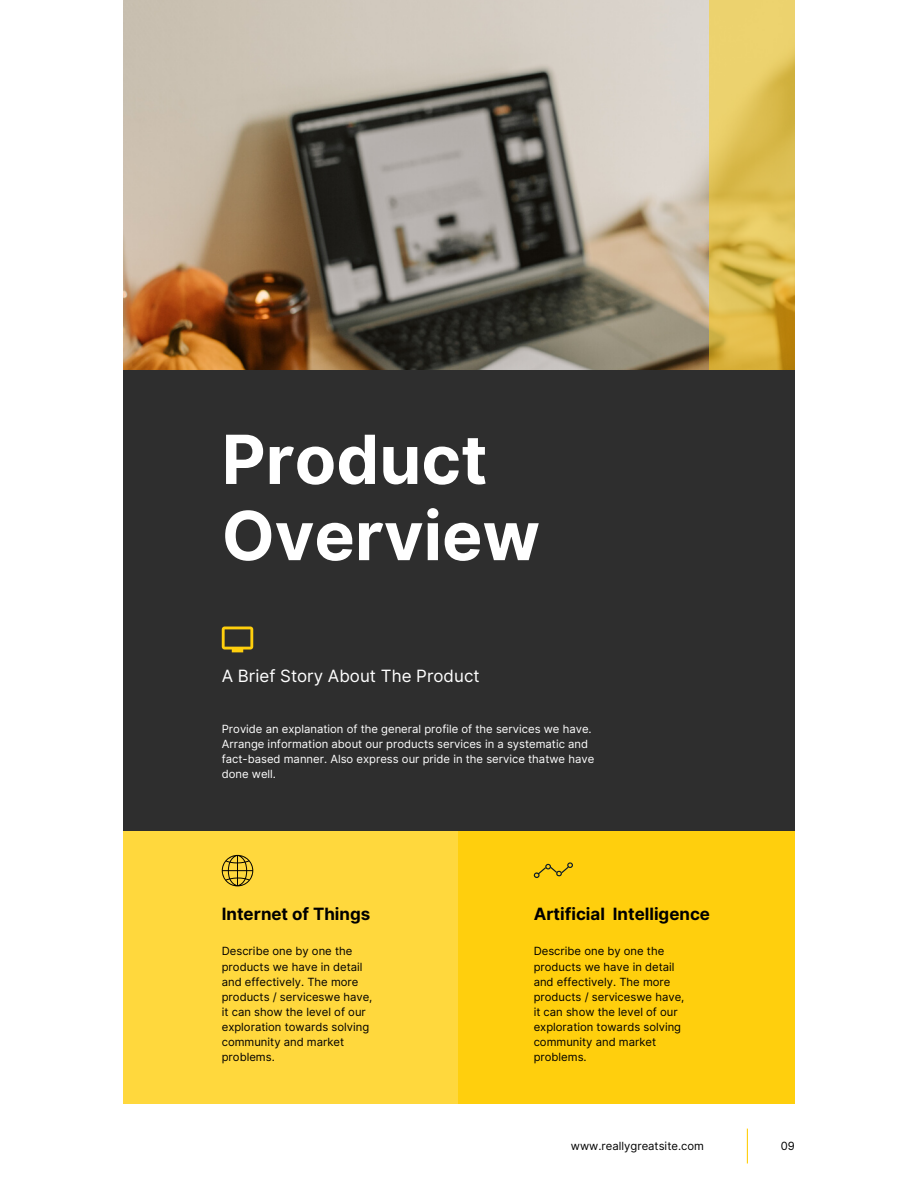
<style>
.page{position:relative;width:918px;height:1188px;background:#fff}
.page>*{position:absolute;margin:0;border:0;box-sizing:border-box;transform-origin:0 0}
.t1{font:700 67.8px "Inter";color:#fff}
.t2{font:700 16.95px "Inter";color:#000}
.t3{font:16.95px "Inter";color:#fff}
.t4{font:11.25px "Inter";color:#000}
.t5{font:11.25px "Inter";color:#fff}
</style>
<div class="page">
<div style="left:123px;top:831px;width:336px;height:273px;background:#ffd83d"></div>
<div style="left:123px;top:369px;width:672px;height:462px;background:#2e2e2e"></div>
<div style="left:459px;top:831px;width:336px;height:273px;background:#ffcf0d"></div>
<svg style="left:222px;top:627px;width:31px;height:25px"></svg>
<img style="left:123px;top:0;width:672px;height:370px">
<svg style="left:534px;top:862px;width:39px;height:16px"></svg>
<svg style="left:222px;top:855px;width:31px;height:31px"></svg>
<hr style="left:747px;top:1129px;width:1px;height:34px;background:#ffcf0d">
<svg style="left:709px;top:0;width:86px;height:369px;background:#dfbf54"></svg>
<p class="t1" style="left:222px;top:419px;width:267px">Product</p>
<p class="t1" style="left:222px;top:495px;width:320px">Overview</p>
<p class="t3" style="left:222px;top:666px;width:259px">A Brief Story About The Product</p>
<p class="t5" style="left:222px;top:722px;width:371px">Provide an explanation of the general profile of the services we have.</p>
<p class="t5" style="left:222px;top:737px;width:368px">Arrange information about our products services in a systematic and</p>
<p class="t5" style="left:222px;top:752px;width:374px">fact-based manner. Also express our pride in the service thatwe have</p>
<p class="t5" style="left:222px;top:767px;width:56px">done well.</p>
<p class="t2" style="left:222px;top:904px;width:150px">Internet of Things</p>
<p class="t4" style="left:222px;top:945px;width:132px">Describe one by one the</p>
<p class="t4" style="left:222px;top:960px;width:142px">products we have in detail</p>
<p class="t4" style="left:222px;top:975px;width:138px">and effectively. The more</p>
<p class="t4" style="left:222px;top:990px;width:152px">products / serviceswe have,</p>
<p class="t4" style="left:222px;top:1005px;width:146px">it can show the level of our</p>
<p class="t4" style="left:222px;top:1020px;width:149px">exploration towards solving</p>
<p class="t4" style="left:222px;top:1035px;width:124px">community and market</p>
<p class="t4" style="left:222px;top:1050px;width:55px">problems.</p>
<p class="t2" style="left:534px;top:904px;width:178px">Artificial Intelligence</p>
<p class="t4" style="left:534px;top:945px;width:132px">Describe one by one the</p>
<p class="t4" style="left:534px;top:960px;width:142px">products we have in detail</p>
<p class="t4" style="left:534px;top:975px;width:138px">and effectively. The more</p>
<p class="t4" style="left:534px;top:990px;width:152px">products / serviceswe have,</p>
<p class="t4" style="left:534px;top:1005px;width:146px">it can show the level of our</p>
<p class="t4" style="left:534px;top:1020px;width:149px">exploration towards solving</p>
<p class="t4" style="left:534px;top:1035px;width:124px">community and market</p>
<p class="t4" style="left:534px;top:1050px;width:55px">problems.</p>
<p class="t4" style="left:571px;top:1139px;width:135px">www.reallygreatsite.com</p>
<p class="t4" style="left:781px;top:1139px;width:16px">09</p>
</div>
